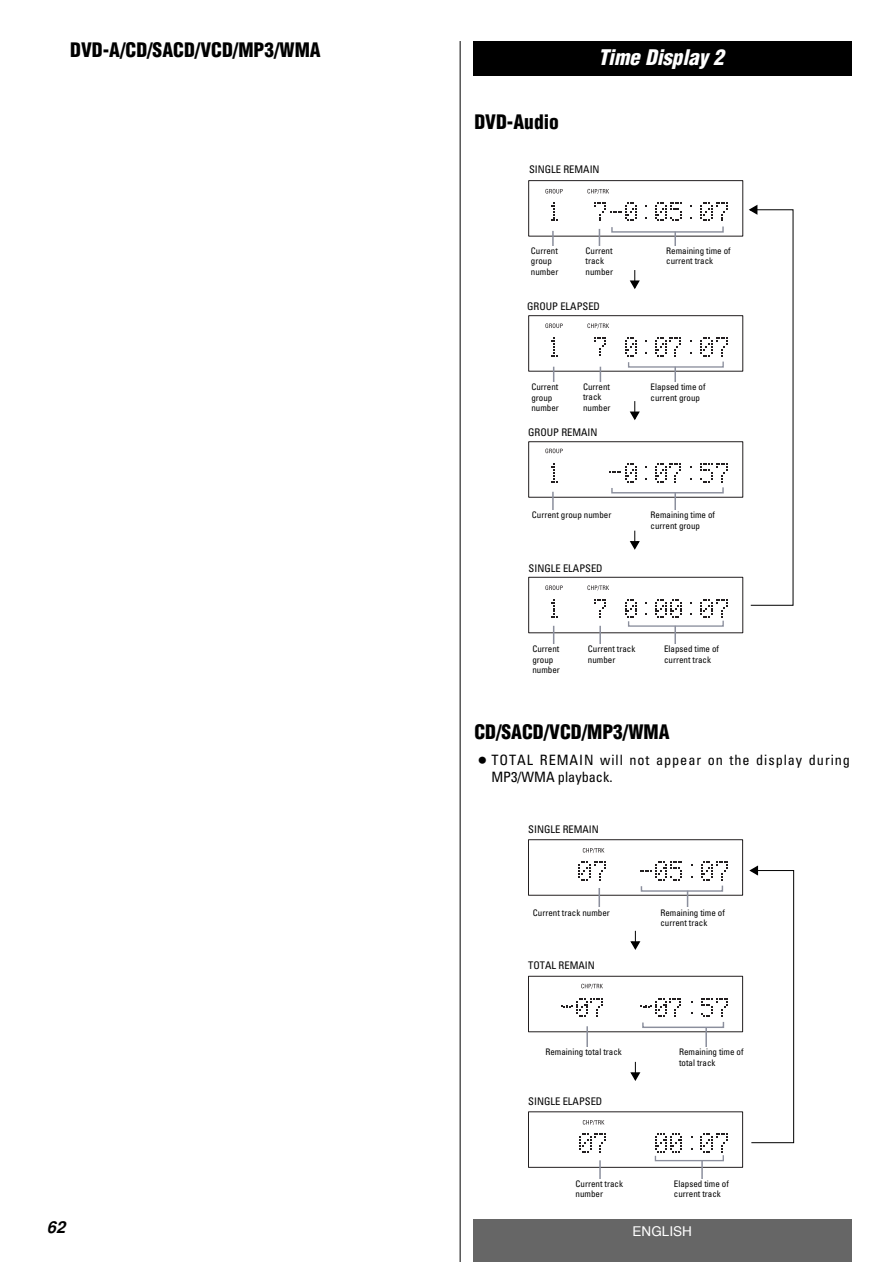
<style>
.page{position:relative;width:893px;height:1262px;background:#fff}
.page>*{position:absolute;margin:0;border:0;box-sizing:border-box;transform-origin:0 0}
.t1{font:italic 900 condensed 21px "Helvetica";color:#fff}
.t2{font:900 condensed 19.5px "Helvetica";color:#000}
.t3{font:italic 700 16.5px "Helvetica";color:#000}
.t4{font:condensed 14.25px/16.5px "Univers";letter-spacing:.065em;color:#000}
.t5{font:13.5px "Helvetica";color:#fff}
.t6{font:condensed 10.5px "Univers";color:#000}
.t7{font:condensed 9px/10.5px "Univers";color:#000}
.s1{font-family:"Teac Font";font-stretch:normal}
</style>
<div class="page">
<div style="left:473px;top:1219px;width:378px;height:43px;background:#666"></div>
<div style="left:473px;top:41px;width:378px;height:34px;background:#000"></div>
<hr style="left:460px;top:41px;width:1px;height:1221px;background:#000">
<svg style="left:551px;top:599px;width:6px;height:19px"></svg>
<svg style="left:594px;top:599px;width:12px;height:19px"></svg>
<div style="left:528px;top:577px;width:215px;height:56px;border:1px solid #231f20"></div>
<svg style="left:551px;top:202px;width:6px;height:19px"></svg>
<div style="left:528px;top:180px;width:215px;height:56px;border:1px solid #231f20"></div>
<svg style="left:551px;top:337px;width:6px;height:19px"></svg>
<div style="left:528px;top:315px;width:215px;height:56px;border:1px solid #231f20"></div>
<svg style="left:551px;top:463px;width:6px;height:19px"></svg>
<div style="left:528px;top:441px;width:215px;height:56px;border:1px solid #231f20"></div>
<svg style="left:553px;top:626px;width:1px;height:18px"></svg>
<svg style="left:552px;top:231px;width:1px;height:15px"></svg>
<hr style="left:599px;top:626px;width:2px;height:23px;background:#8b8f9d">
<hr style="left:674px;top:626px;width:2px;height:23px;background:#8b8f9d">
<svg style="left:625px;top:599px;width:102px;height:28px"></svg>
<svg style="left:553px;top:367px;width:1px;height:15px"></svg>
<hr style="left:674px;top:367px;width:2px;height:23px;background:#8b8f9d">
<hr style="left:599px;top:367px;width:2px;height:23px;background:#8b8f9d">
<svg style="left:625px;top:337px;width:102px;height:31px"></svg>
<hr style="left:598px;top:229px;width:2px;height:25px;background:#8b8f9d">
<hr style="left:674px;top:232px;width:2px;height:23px;background:#8b8f9d">
<svg style="left:594px;top:202px;width:133px;height:31px"></svg>
<svg style="left:552px;top:492px;width:1px;height:18px"></svg>
<hr style="left:674px;top:492px;width:2px;height:24px;background:#8b8f9d">
<svg style="left:609px;top:463px;width:118px;height:31px"></svg>
<svg style="left:545px;top:585px;width:17px;height:5px"></svg>
<svg style="left:587px;top:585px;width:22px;height:5px"></svg>
<svg style="left:545px;top:189px;width:17px;height:4px"></svg>
<svg style="left:545px;top:323px;width:17px;height:5px"></svg>
<svg style="left:545px;top:448px;width:17px;height:5px"></svg>
<svg style="left:587px;top:189px;width:22px;height:5px"></svg>
<svg style="left:594px;top:337px;width:12px;height:19px"></svg>
<svg style="left:587px;top:323px;width:22px;height:5px"></svg>
<svg style="left:629px;top:270px;width:11px;height:19px"></svg>
<svg style="left:749px;top:204px;width:44px;height:402px"></svg>
<svg style="left:629px;top:401px;width:11px;height:19px"></svg>
<svg style="left:629px;top:530px;width:11px;height:20px"></svg>
<div style="left:586px;top:644px;width:68px;height:33px;background:#fff"></div>
<div style="left:662px;top:644px;width:82px;height:33px;background:#fff"></div>
<div style="left:584px;top:246px;width:37px;height:32px;background:#fff"></div>
<div style="left:664px;top:246px;width:82px;height:32px;background:#fff"></div>
<div style="left:649px;top:382px;width:82px;height:25px;background:#fff"></div>
<div style="left:649px;top:510px;width:91px;height:24px;background:#fff"></div>
<svg style="left:579px;top:1133px;width:26px;height:19px"></svg>
<svg style="left:578px;top:861px;width:27px;height:19px"></svg>
<div style="left:528px;top:839px;width:215px;height:56px;border:1px solid #231f20"></div>
<div style="left:528px;top:976px;width:215px;height:56px;border:1px solid #231f20"></div>
<svg style="left:599px;top:1160px;width:1px;height:18px"></svg>
<svg style="left:654px;top:1133px;width:73px;height:45px"></svg>
<hr style="left:598px;top:888px;width:2px;height:24px;background:#8b8f9d">
<hr style="left:686px;top:890px;width:2px;height:24px;background:#8b8f9d">
<svg style="left:640px;top:861px;width:87px;height:31px"></svg>
<hr style="left:586px;top:1026px;width:2px;height:23px;background:#8b8f9d">
<hr style="left:705px;top:1027px;width:2px;height:23px;background:#8b8f9d">
<svg style="left:640px;top:998px;width:87px;height:30px"></svg>
<svg style="left:561px;top:998px;width:41px;height:19px"></svg>
<svg style="left:582px;top:1120px;width:22px;height:5px"></svg>
<svg style="left:581px;top:983px;width:22px;height:5px"></svg>
<svg style="left:582px;top:848px;width:22px;height:5px"></svg>
<svg style="left:630px;top:930px;width:11px;height:20px"></svg>
<svg style="left:749px;top:865px;width:45px;height:278px"></svg>
<svg style="left:630px;top:1061px;width:11px;height:20px"></svg>
<div style="left:581px;top:382px;width:44px;height:37px;background:#fff"></div>
<div style="left:531px;top:907px;width:95px;height:33px;background:#fff"></div>
<div style="left:658px;top:907px;width:82px;height:33px;background:#fff"></div>
<div style="left:677px;top:1047px;width:81px;height:32px;background:#fff"></div>
<div style="left:544px;top:1047px;width:81px;height:32px;background:#fff"></div>
<h2 class="t2" style="left:70px;top:43px;width:252px">DVD-A/CD/SACD/VCD/MP3/WMA</h2>
<h3 class="t3" style="left:47px;top:1220px;width:20px">62</h3>
<h2 class="t2" style="left:474px;top:115px;width:86px">DVD-Audio</h2>
<h1 class="t1" style="left:598px;top:50px;width:127px">Time Display 2</h1>
<p class="t6" style="left:529px;top:166px;width:72px">SINGLE REMAIN</p>
<p class="t7" style="left:531px;top:246px;width:29px">Current group number</p>
<p class="t7" style="left:585px;top:246px;width:29px">Current track number</p>
<p class="t7" style="left:666px;top:246px;width:66px">Remaining time of current track</p>
<p class="t6" style="left:527px;top:302px;width:74px">GROUP ELAPSED</p>
<p class="t7" style="left:583px;top:382px;width:29px">Current track number</p>
<p class="t7" style="left:531px;top:383px;width:29px">Current group number</p>
<p class="t7" style="left:650px;top:383px;width:56px">Elapsed time of current group</p>
<p class="t6" style="left:528px;top:428px;width:71px">GROUP REMAIN</p>
<p class="t7" style="left:532px;top:510px;width:81px">Current group number</p>
<p class="t7" style="left:650px;top:510px;width:66px">Remaining time of current group</p>
<p class="t6" style="left:528px;top:564px;width:76px">SINGLE ELAPSED</p>
<p class="t7" style="left:532px;top:644px;width:29px">Current group number</p>
<p class="t7" style="left:588px;top:644px;width:49px">Current track number</p>
<p class="t7" style="left:664px;top:644px;width:56px">Elapsed time of current track</p>
<h2 class="t2" style="left:474px;top:724px;width:197px">CD/SACD/VCD/MP3/WMA</h2>
<h3 class="t4" style="left:491px;top:753px;width:360px;text-indent:-13px"><span class="s1">&lt;</span> TOTAL REMAIN will not appear on the display during<br>MP3/WMA playback.</h3>
<p class="t6" style="left:528px;top:825px;width:72px">SINGLE REMAIN</p>
<p class="t7" style="left:533px;top:908px;width:78px">Current track number</p>
<p class="t7" style="left:660px;top:908px;width:66px">Remaining time of current track</p>
<p class="t6" style="left:528px;top:961px;width:68px">TOTAL REMAIN</p>
<p class="t7" style="left:545px;top:1047px;width:78px">Remaining total track</p>
<p class="t6" style="left:528px;top:1097px;width:76px">SINGLE ELAPSED</p>
<p class="t7" style="left:679px;top:1047px;width:66px">Remaining time of total track</p>
<p class="t7" style="left:575px;top:1179px;width:49px">Current track number</p>
<p class="t7" style="left:674px;top:1179px;width:56px">Elapsed time of current track</p>
<h3 class="t5" style="left:632px;top:1226px;width:61px">ENGLISH</h3>
</div>
